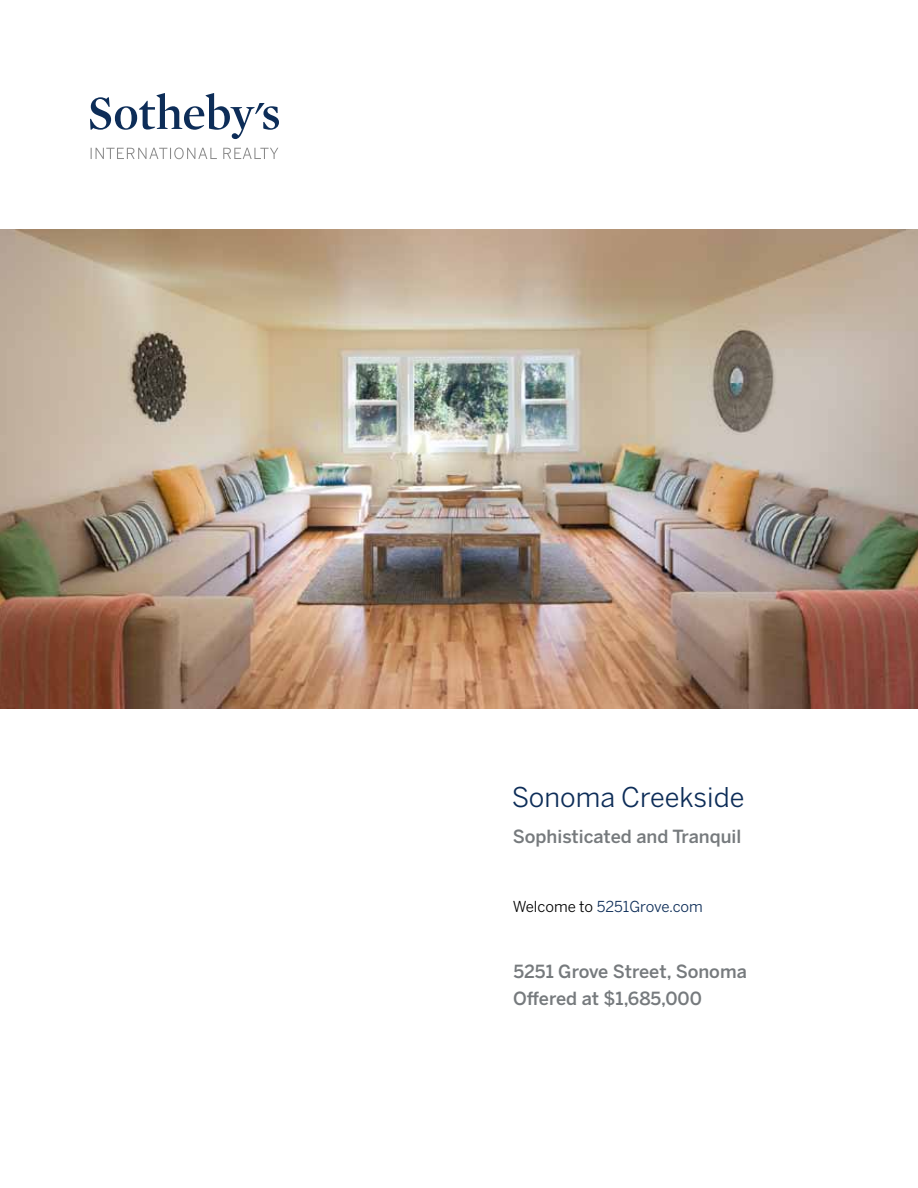
<style>
.page{position:relative;width:918px;height:1188px;background:#fff}
.page>*{position:absolute;margin:0;border:0;box-sizing:border-box;transform-origin:0 0}
.t1{font:27px "Benton Sans";color:#0d2d58}
.t2{font:500 18px/27px "Benton Sans";color:#767a7d}
.t3{font:15px "Benton Sans";color:#0d2d58}
.s1{color:#000}
</style>
<div class="page">
<img style="left:0;top:230px;width:918px;height:478px">
<svg style="left:90px;top:93px;width:189px;height:46px"></svg>
<svg style="left:91px;top:148px;width:187px;height:11px"></svg>
<h1 class="t1" style="left:512px;top:781px;width:234px">Sonoma Creekside</h1>
<p class="t2" style="left:513px;top:823px;width:230px">Sophisticated and Tranquil</p>
<p class="t3" style="left:513px;top:898px;width:192px"><span class="s1">Welcome to</span> 5251Grove.com</p>
<p class="t2" style="left:513px;top:958px;width:235px">5251 Grove Street, Sonoma<br>Offered at $1,685,000</p>
</div>
